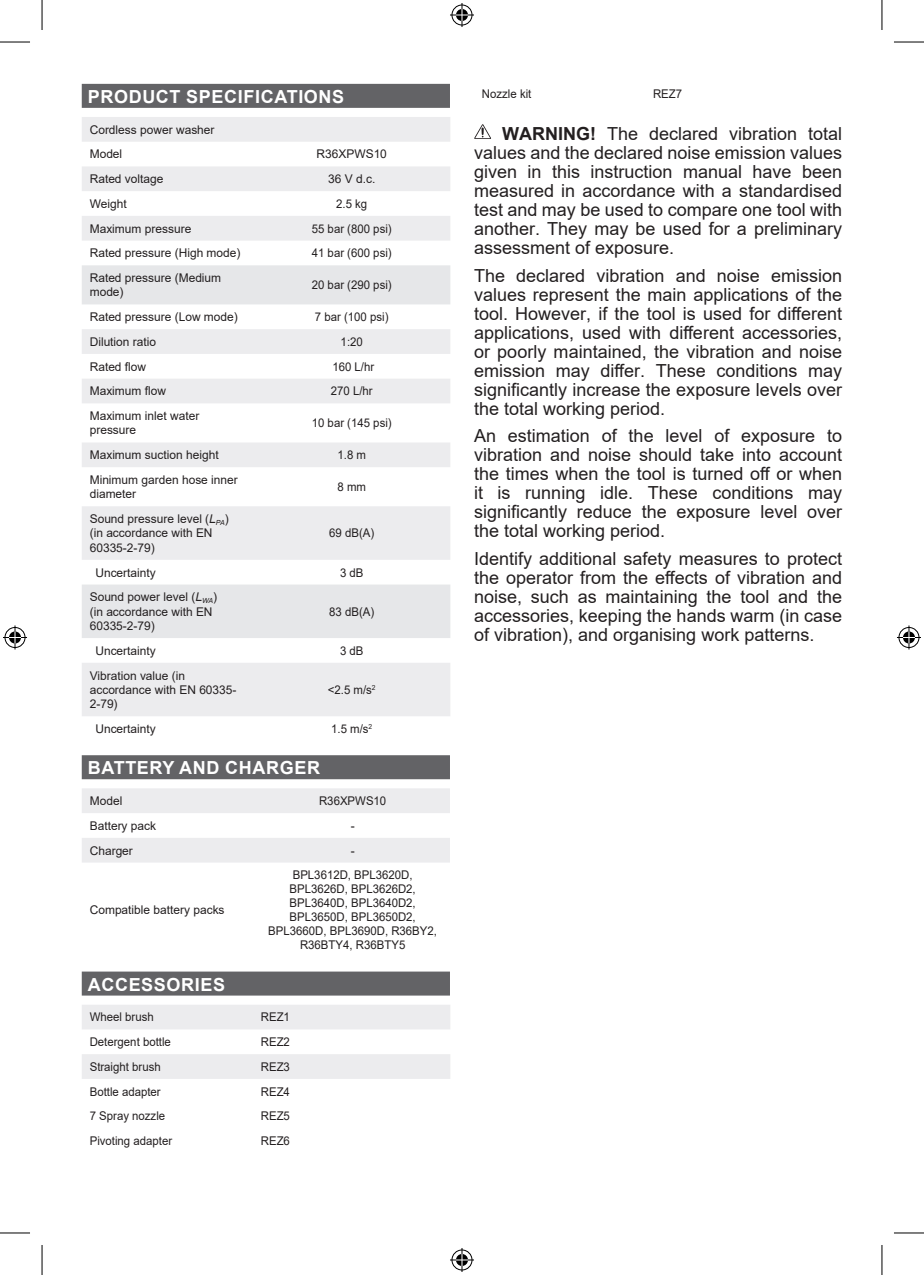
<style>
.page{position:relative;width:924px;height:1275px;background:#fff}
.page>*{position:absolute;margin:0;border:0;box-sizing:border-box;transform-origin:0 0}
.Body_Text_-_Normal{font:18px/19px "Arial";color:#231f20;text-align:justify}
.Heading_-_All_Caps{font:700 18px "Arial";letter-spacing:.035em;color:#fff}
.Table_Text_-_Smaller{font:12px/14.4px "Arial";color:#231f20}
.Table_Text_-_EN_Smal{font:12px/14px "Arial";color:#231f20;text-align:center;scale:.95 1}
.Table_Text_-_Shared{font:12px "Arial";color:#231f20}
.s1{font-style:italic}
.s2{font-weight:700}
</style>
<div class="page">
<div style="left:82px;top:84px;width:368px;height:24px;background:#636366"></div>
<div style="left:82px;top:755px;width:368px;height:24px;background:#636366"></div>
<div style="left:82px;top:971px;width:368px;height:24px;background:#636366"></div>
<svg style="left:82px;top:117px;width:368px;height:599px;fill:#ececee"></svg>
<svg style="left:82px;top:265px;width:368px;height:373px;fill:#ececee"></svg>
<svg style="left:82px;top:788px;width:368px;height:74px"></svg>
<svg style="left:82px;top:1005px;width:368px;height:74px"></svg>
<svg style="left:474px;top:124px;width:17px;height:15px"></svg>
<hr style="left:0;top:42px;width:30px;height:1px;background:#000">
<hr style="left:893px;top:42px;width:30px;height:1px;background:#000">
<hr style="left:0;top:1232px;width:30px;height:1px;background:#000">
<hr style="left:893px;top:1232px;width:30px;height:1px;background:#000">
<hr style="left:42px;top:0;width:1px;height:30px;background:#000">
<hr style="left:42px;top:1245px;width:1px;height:30px;background:#000">
<hr style="left:881px;top:0;width:1px;height:30px;background:#000">
<hr style="left:881px;top:1245px;width:1px;height:30px;background:#000">
<svg style="left:450px;top:3px;width:24px;height:24px"></svg>
<svg style="left:450px;top:1248px;width:24px;height:24px"></svg>
<svg style="left:3px;top:625px;width:24px;height:24px"></svg>
<svg style="left:897px;top:625px;width:23px;height:24px"></svg>
<p class="Heading_-_All_Caps" style="left:88px;top:84px;width:258px">PRODUCT SPECIFICATIONS</p>
<p class="Table_Text_-_Smaller" style="left:90px;top:122px;width:126px">Cordless power washer</p>
<p class="Table_Text_-_Smaller" style="left:90px;top:147px;width:34px">Model</p>
<p class="Table_Text_-_Smaller" style="left:316px;top:147px;width:72px">R36XPWS10</p>
<p class="Table_Text_-_Smaller" style="left:90px;top:172px;width:75px">Rated voltage</p>
<p class="Table_Text_-_Shared" style="left:328px;top:171px;width:49px">36 V d.c.</p>
<p class="Table_Text_-_Smaller" style="left:90px;top:196px;width:38px">Weight</p>
<p class="Table_Text_-_EN_Smal" style="left:336px;top:197px;width:34px">2.5 kg</p>
<p class="Table_Text_-_Smaller" style="left:90px;top:221px;width:103px">Maximum pressure</p>
<p class="Table_Text_-_EN_Smal" style="left:311px;top:221px;width:86px">55 bar (800 psi)</p>
<p class="Table_Text_-_Smaller" style="left:90px;top:246px;width:152px">Rated pressure (High mode)</p>
<p class="Table_Text_-_EN_Smal" style="left:311px;top:246px;width:86px">41 bar (600 psi)</p>
<p class="Table_Text_-_Smaller" style="left:90px;top:270px;width:133px">Rated pressure (Medium mode)</p>
<p class="Table_Text_-_EN_Smal" style="left:311px;top:278px;width:86px">20 bar (290 psi)</p>
<p class="Table_Text_-_Smaller" style="left:90px;top:310px;width:149px">Rated pressure (Low mode)</p>
<p class="Table_Text_-_EN_Smal" style="left:315px;top:310px;width:79px">7 bar (100 psi)</p>
<p class="Table_Text_-_Smaller" style="left:90px;top:334px;width:68px">Dilution ratio</p>
<p class="Table_Text_-_EN_Smal" style="left:340px;top:335px;width:25px">1:20</p>
<p class="Table_Text_-_Smaller" style="left:90px;top:359px;width:58px">Rated flow</p>
<p class="Table_Text_-_EN_Smal" style="left:332px;top:359px;width:46px">160 L/hr</p>
<p class="Table_Text_-_Smaller" style="left:90px;top:384px;width:78px">Maximum flow</p>
<p class="Table_Text_-_EN_Smal" style="left:330px;top:384px;width:46px">270 L/hr</p>
<p class="Table_Text_-_Smaller" style="left:90px;top:408px;width:111px">Maximum inlet water pressure</p>
<p class="Table_Text_-_EN_Smal" style="left:311px;top:416px;width:86px">10 bar (145 psi)</p>
<p class="Table_Text_-_Smaller" style="left:90px;top:448px;width:130px">Maximum suction height</p>
<p class="Table_Text_-_EN_Smal" style="left:337px;top:448px;width:32px">1.8 m</p>
<p class="Table_Text_-_Smaller" style="left:90px;top:472px;width:149px">Minimum garden hose inner diameter</p>
<p class="Table_Text_-_EN_Smal" style="left:337px;top:480px;width:31px">8 mm</p>
<p class="Table_Text_-_Smaller" style="left:90px;top:511px;width:140px">Sound pressure level (<span class="s1">L</span><sub>PA</sub>) (in accordance with EN<br>60335-2-79)</p>
<p class="Table_Text_-_EN_Smal" style="left:329px;top:526px;width:49px">69 dB(A)</p>
<p class="Table_Text_-_Smaller" style="left:95px;top:565px;width:62px">Uncertainty</p>
<p class="Table_Text_-_EN_Smal" style="left:340px;top:565px;width:26px">3 dB</p>
<p class="Table_Text_-_Smaller" style="left:90px;top:590px;width:129px">Sound power level (<span class="s1">L</span><sub>WA</sub>) (in accordance with EN<br>60335-2-79)</p>
<p class="Table_Text_-_EN_Smal" style="left:329px;top:604px;width:49px">83 dB(A)</p>
<p class="Table_Text_-_Smaller" style="left:95px;top:643px;width:62px">Uncertainty</p>
<p class="Table_Text_-_EN_Smal" style="left:340px;top:643px;width:26px">3 dB</p>
<p class="Table_Text_-_Smaller" style="left:90px;top:668px;width:148px">Vibration value (in accordance with EN 60335-<br>2-79)</p>
<p class="Table_Text_-_EN_Smal" style="left:328px;top:682px;width:52px">&lt;2.5 m/s<sup>2</sup></p>
<p class="Table_Text_-_Smaller" style="left:95px;top:721px;width:62px">Uncertainty</p>
<p class="Table_Text_-_EN_Smal" style="left:331px;top:721px;width:45px">1.5 m/s<sup>2</sup></p>
<p class="Heading_-_All_Caps" style="left:88px;top:755px;width:234px">BATTERY AND CHARGER</p>
<p class="Table_Text_-_Smaller" style="left:90px;top:793px;width:34px">Model</p>
<p class="Table_Text_-_EN_Smal" style="left:319px;top:794px;width:72px">R36XPWS10</p>
<p class="Table_Text_-_Smaller" style="left:90px;top:818px;width:68px">Battery pack</p>
<p class="Table_Text_-_Shared" style="left:350px;top:817px;width:5px">-</p>
<p class="Table_Text_-_Smaller" style="left:90px;top:843px;width:45px">Charger</p>
<p class="Table_Text_-_Shared" style="left:350px;top:842px;width:5px">-</p>
<p class="Table_Text_-_Smaller" style="left:90px;top:903px;width:136px">Compatible battery packs</p>
<p class="Table_Text_-_EN_Smal" style="left:268px;top:868px;width:179px">BPL3612D, BPL3620D,<br>BPL3626D, BPL3626D2,<br>BPL3640D, BPL3640D2,<br>BPL3650D, BPL3650D2,<br>BPL3660D, BPL3690D, R36BY2,<br>R36BTY4, R36BTY5</p>
<p class="Heading_-_All_Caps" style="left:88px;top:971px;width:139px">ACCESSORIES</p>
<p class="Table_Text_-_EN_Smal" style="left:90px;top:1010px;width:69px">Wheel brush</p>
<p class="Table_Text_-_EN_Smal" style="left:261px;top:1010px;width:32px">REZ1</p>
<p class="Table_Text_-_EN_Smal" style="left:90px;top:1035px;width:87px">Detergent bottle</p>
<p class="Table_Text_-_EN_Smal" style="left:261px;top:1035px;width:32px">REZ2</p>
<p class="Table_Text_-_EN_Smal" style="left:90px;top:1059px;width:76px">Straight brush</p>
<p class="Table_Text_-_EN_Smal" style="left:261px;top:1059px;width:32px">REZ3</p>
<p class="Table_Text_-_EN_Smal" style="left:90px;top:1084px;width:76px">Bottle adapter</p>
<p class="Table_Text_-_EN_Smal" style="left:261px;top:1084px;width:32px">REZ4</p>
<p class="Table_Text_-_EN_Smal" style="left:90px;top:1109px;width:81px">7 Spray nozzle</p>
<p class="Table_Text_-_EN_Smal" style="left:261px;top:1109px;width:32px">REZ5</p>
<p class="Table_Text_-_EN_Smal" style="left:90px;top:1133px;width:88px">Pivoting adapter</p>
<p class="Table_Text_-_EN_Smal" style="left:261px;top:1133px;width:32px">REZ6</p>
<p class="Table_Text_-_EN_Smal" style="left:481px;top:87px;width:54px">Nozzle kit</p>
<p class="Table_Text_-_EN_Smal" style="left:652px;top:87px;width:32px">REZ7</p>
<p class="Body_Text_-_Normal" style="left:474px;top:124px;width:369px;text-indent:28px"><span class="s2">WARNING!</span> The declared vibration total values and the declared noise emission values given in this instruction manual have been measured in accordance with a standardised test and may be used to compare one tool with another. They may be used for a preliminary assessment of exposure.</p>
<p class="Body_Text_-_Normal" style="left:474px;top:266px;width:369px">The declared vibration and noise emission values represent the main applications of the tool. However, if the tool is used for different applications, used with different accessories, or poorly maintained, the vibration and noise emission may differ. These conditions may significantly increase the exposure levels over the total working period.</p>
<p class="Body_Text_-_Normal" style="left:474px;top:426px;width:369px">An estimation of the level of exposure to vibration and noise should take into account the times when the tool is turned off or when it is running idle. These conditions may significantly reduce the exposure level over the total working period.</p>
<p class="Body_Text_-_Normal" style="left:474px;top:549px;width:369px">Identify additional safety measures to protect the operator from the effects of vibration and noise, such as maintaining the tool and the accessories, keeping the hands warm (in case of vibration), and organising work patterns.</p>
</div>
